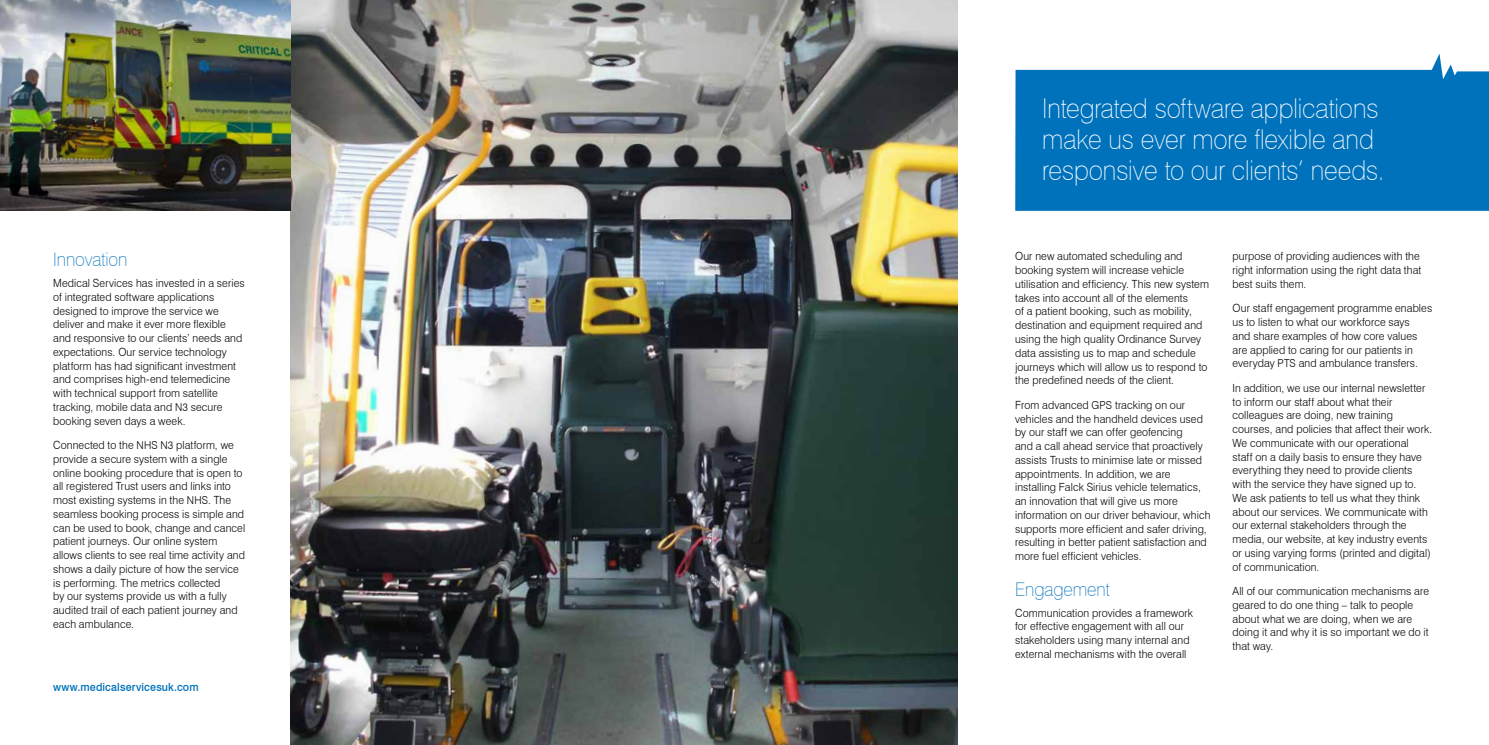
<style>
.page{position:relative;width:1489px;height:745px;background:#fff}
.page>*{position:absolute;margin:0;border:0;box-sizing:border-box;transform-origin:0 0}
.t1{font:100 27.38px/31px "Swiss 721 BT";letter-spacing:-.005em;color:#fff;scale:.95 1}
.t2{font:100 18.75px "Swiss 721 BT";letter-spacing:-.005em;color:#0072bc;scale:.95 1}
.t3{font:300 11.25px/13.8px "Swiss 721 BT";letter-spacing:.01em;color:#000;scale:.95 1}
.t4{font:500 11.25px "Swiss 721 BT";letter-spacing:.015em;color:#0072bc;scale:.95 1}
.s1{font-size:10.88px}
</style>
<div class="page">
<svg style="left:1015px;top:54px;width:473px;height:157px;background:#1a80c2"></svg>
<img style="left:291px;top:0;width:666px;height:744px">
<img style="left:0;top:0;width:291px;height:210px">
<h2 class="t2" style="left:53px;top:248px;width:80px">Innovation</h2>
<p class="t3" style="left:53px;top:276px;width:203px">Medical Services has invested in a series of integrated software applications designed to improve the service we deliver and make it ever more flexible and responsive to our clients’ needs and expectations. Our service technology platform has had significant investment and comprises high-end telemedicine with technical support from satellite tracking, mobile data and <span class="s1">N3</span> secure booking seven days a week.</p>
<p class="t3" style="left:53px;top:438px;width:204px">Connected to the <span class="s1">NHS N3</span> platform, we provide a secure system with a single online booking procedure that is open to all registered Trust users and links into most existing systems in the <span class="s1">NHS</span>. The seamless booking process is simple and can be used to book, change and cancel patient journeys. Our online system allows clients to see real time activity and shows a daily picture of how the service is performing. The metrics collected<br>by our systems provide us with a fully audited trail of each patient journey and each ambulance.</p>
<p class="t4" style="left:53px;top:680px;width:155px">www.medicalservicesuk.com</p>
<h1 class="t1" style="left:1042px;top:92px;width:362px">Integrated software applications make us ever more flexible and responsive to our clients’ needs.</h1>
<p class="t3" style="left:1015px;top:249px;width:205px">Our new automated scheduling and booking system will increase vehicle utilisation and efficiency. This new system takes into account all of the elements<br>of a patient booking, such as mobility, destination and equipment required and using the high quality Ordinance Survey data assisting us to map and schedule journeys which will allow us to respond to the predefined needs of the client.</p>
<p class="t3" style="left:1015px;top:397px;width:207px">From advanced <span class="s1">GPS</span> tracking on our vehicles and the handheld devices used by our staff we can offer geofencing<br>and a call ahead service that proactively assists Trusts to minimise late or missed appointments. In addition, we are installing Falck Sirius vehicle telematics, an innovation that will give us more information on our driver behaviour, which supports more efficient and safer driving, resulting in better patient satisfaction and more fuel efficient vehicles.</p>
<h2 class="t2" style="left:1015px;top:577px;width:101px">Engagement</h2>
<p class="t3" style="left:1015px;top:605px;width:189px">Communication provides a framework for effective engagement with all our stakeholders using many internal and external mechanisms with the overall</p>
<p class="t3" style="left:1232px;top:249px;width:200px">purpose of providing audiences with the right information using the right data that best suits them.</p>
<p class="t3" style="left:1232px;top:301px;width:212px">Our staff engagement programme enables us to listen to what our workforce says<br>and share examples of how core values are applied to caring for our patients in everyday <span class="s1">PTS</span> and ambulance transfers.</p>
<p class="t3" style="left:1232px;top:380px;width:212px">In addition, we use our internal newsletter to inform our staff about what their colleagues are doing, new training courses, and policies that affect their work.<br>We communicate with our operational<br>staff on a daily basis to ensure they have everything they need to provide clients with the service they have signed up to.<br>We ask patients to tell us what they think about our services. We communicate with our external stakeholders through the media, our website, at key industry events or using varying forms (printed and digital) of communication.</p>
<p class="t3" style="left:1232px;top:584px;width:208px">All of our communication mechanisms are geared to do one thing – talk to people about what we are doing, when we are doing it and why it is so important we do it that way.</p>
</div>
